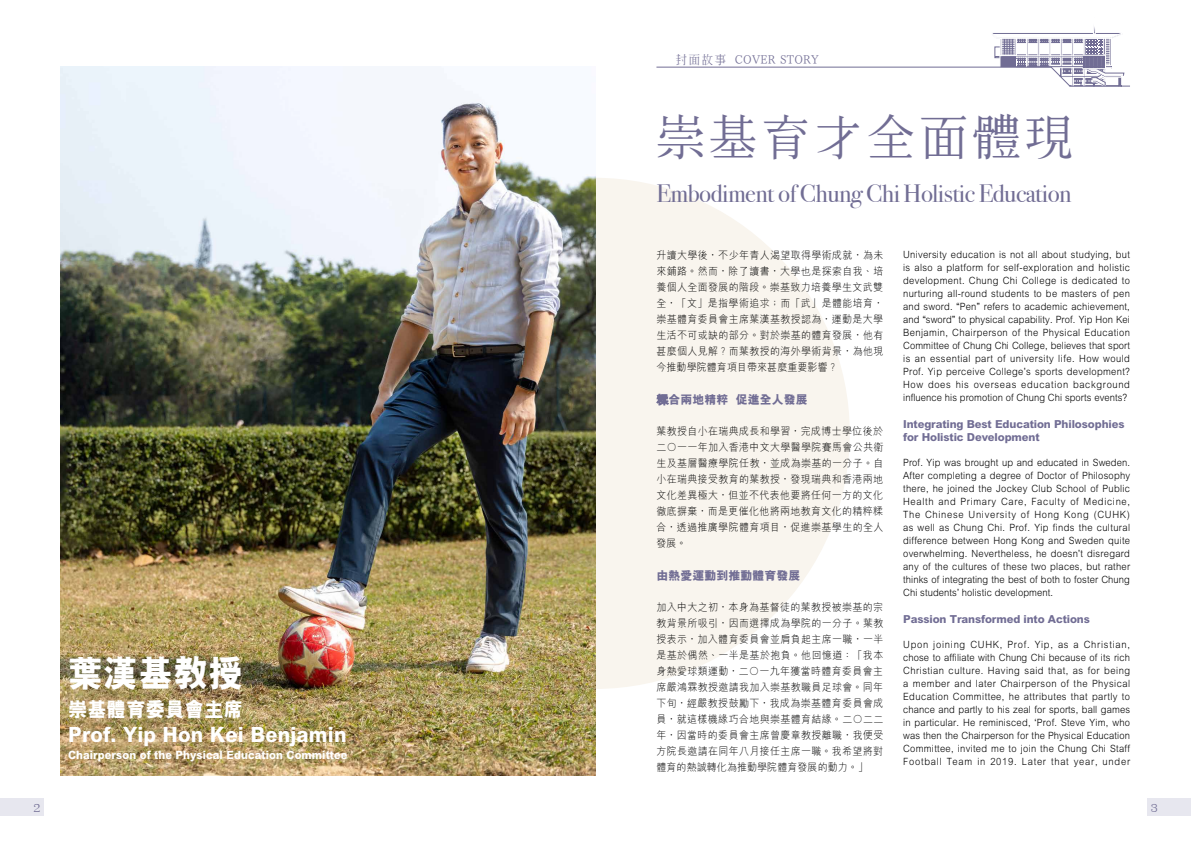
<style>
.page{position:relative;width:1191px;height:842px;background:#fff}
.page>*{position:absolute;margin:0;border:0;box-sizing:border-box;transform-origin:0 0}
.t1{font:47.8px "XANO mincho U32";letter-spacing:.1em;color:#716d94}
.t2{font:800 37px "M Hei HK";letter-spacing:.01em;color:#fff;scale:.94 1}
.t3{font:25.1px "Bodoni Svty Two ITCTT";letter-spacing:-.02em;color:#716d94}
.t4{font:800 21px "M Hei HK";letter-spacing:.01em;color:#fff;scale:.94 1}
.t5{font:800 20.5px "M Hei HK";letter-spacing:.01em;color:#fff;scale:.94 1}
.t6{font:800 12px "M Hei HK";color:#716d94}
.t7{font:12px "Tsuku Min Pro L";letter-spacing:.02em;color:#716d94;scale:.94 1}
.t8{font:12px "XANO mincho U32";color:#716d94}
.t9{font:800 11.5px "M Hei HK";letter-spacing:.01em;color:#fff;scale:.94 1}
.t10{font:800 11px/13px "M Hei HK";letter-spacing:-.01em;color:#716d94}
.t11{font:300 10.5px/16px "M Hei HK";letter-spacing:.035em;color:#000;text-align:justify;scale:.95 1}
.t12{font:300 10px/13px "M Hei HK";letter-spacing:.01em;color:#000;text-align:justify;scale:.94 1}
.s1{font-family:"Kochi Mincho"}
.s2{font-weight:700}
.s3{font-family:"Arial";font-weight:400}
</style>
<div class="page">
<div style="left:0;top:799px;width:43px;height:17px;background:#e7e7ef"></div>
<div style="left:1148px;top:799px;width:43px;height:17px;background:#e7e7ef"></div>
<svg style="left:656px;top:27px;width:474px;height:60px"></svg>
<div style="left:338px;top:178px;width:511px;height:511px;background:#f9f5ee;border-radius:50%"></div>
<img style="left:61px;top:67px;width:534px;height:708px">
<p class="t7" style="left:675px;top:49px;width:154px"><span class="s1">封面故事</span> COVER STORY</p>
<h2 class="t2" style="left:68px;top:648px;width:188px">葉漢基教授</h2>
<h3 class="t5" style="left:68px;top:696px;width:188px">崇基體育委員會主席</h3>
<h3 class="t4" style="left:68px;top:720px;width:298px">Prof. Yip Hon Kei Benjamin</h3>
<p class="t9" style="left:68px;top:747px;width:299px">Chairperson of the Physical Education Committee</p>
<h1 class="t1" style="left:656px;top:113px;width:418px">崇基育才全面體現</h1>
<h3 class="t3" style="left:656px;top:173px;width:416px">Embodiment of Chung Chi Holistic Education</h3>
<p class="t11" style="left:656px;top:247px;width:240px">升讀大學後，不少年青人渴望取得學術成就，為未來鋪路。然而，除了讀書，大學也是探索自我、培養個人全面發展的階段。崇基致力培養學生文武雙全，「文」是指學術追求；而「武」是體能培育，崇基體育委員會主席葉漢基教授認為，運動是大學生活不可或缺的部分。對於崇基的體育發展，他有甚麼個人見解？而葉教授的海外學術背景，為他現今推動學院體育項目帶來甚麼重要影響？</p>
<p class="t6" style="left:656px;top:392px;width:153px"><span class="s2">糅</span>合兩地精粹 促進全人發展</p>
<p class="t11" style="left:656px;top:423px;width:240px">葉教授自小在瑞典成長和學習，完成博士學位後於二○一一年加入香港中文大學醫學院賽馬會公共衛生及基層醫療學院任教，並成為崇基的一分子。自小在瑞典接受教育的葉教授，發現瑞典和香港兩地文化差異極大，但並不代表他要將任何一方的文化徹底摒棄，而是更催化他將兩地教育文化的精粹糅合，透過推廣學院體育項目，促進崇基學生的全人發展。</p>
<p class="t6" style="left:656px;top:568px;width:145px">由熱愛運動到推動體育發展</p>
<p class="t11" style="left:656px;top:599px;width:240px">加入中大之初，本身為基督徒的葉教授被崇基的宗教背景所吸引，因而選擇成為學院的一分子。葉教授表示，加入體育委員會並肩負起主席一職，一半是基於偶然、一半是基於抱負。他回憶道：「我本身熱愛球類運動，二○一九年獲當時體育委員會主席嚴鴻霖教授邀請我加入崇基教職員足球會。同年下旬，經嚴教授鼓勵下，我成為崇基體育委員會成員，就這樣機緣巧合地與崇基體育結緣。二○二二年，因當時的委員會主席曾慶章教授離職，我便受方院長邀請在同年八月接任主席一職。我希望將對體育的熱誠轉化為推動學院體育發展的動力。」</p>
<p class="t12" style="left:903px;top:248px;width:243px">University education is not all about studying, but is also a platform for self-exploration and holistic development. Chung Chi College is dedicated to nurturing all-round students to be masters of pen and sword. <span class="s3">“</span>Pen<span class="s3">”</span> refers to academic achievement, and <span class="s3">“</span>sword<span class="s3">”</span> to physical capability. Prof. Yip Hon Kei Benjamin, Chairperson of the Physical Education Committee of Chung Chi College, believes that sport is an essential part of university life. How would Prof. Yip perceive College<span class="s3">’</span>s sports development?<br>How does his overseas education background influence his promotion of Chung Chi sports events?</p>
<p class="t10" style="left:903px;top:418px;width:223px">Integrating Best Education Philosophies for Holistic Development</p>
<p class="t12" style="left:903px;top:456px;width:243px">Prof. Yip was brought up and educated in Sweden.<br>After completing a degree of Doctor of Philosophy there, he joined the Jockey Club School of Public Health and Primary Care, Faculty of Medicine, The Chinese University of Hong Kong (CUHK) as well as Chung Chi. Prof. Yip finds the cultural difference between Hong Kong and Sweden quite overwhelming. Nevertheless, he doesn<span class="s3">’</span>t disregard any of the cultures of these two places, but rather thinks of integrating the best of both to foster Chung Chi students<span class="s3">’</span> holistic development.</p>
<p class="t10" style="left:903px;top:613px;width:188px">Passion Transformed into Actions</p>
<p class="t12" style="left:903px;top:638px;width:243px">Upon joining CUHK, Prof. Yip, as a Christian, chose to affiliate with Chung Chi because of its rich Christian culture. Having said that, as for being a member and later Chairperson of the Physical Education Committee, he attributes that partly to chance and partly to his zeal for sports, ball games in particular. He reminisced, <span class="s3">‘</span>Prof. Steve Yim, who was then the Chairperson for the Physical Education Committee, invited me to join the Chung Chi Staff Football Team in 2019. Later that year, under</p>
<p class="t8" style="left:33px;top:801px;width:8px">2</p>
<p class="t8" style="left:1150px;top:801px;width:8px">3</p>
</div>
